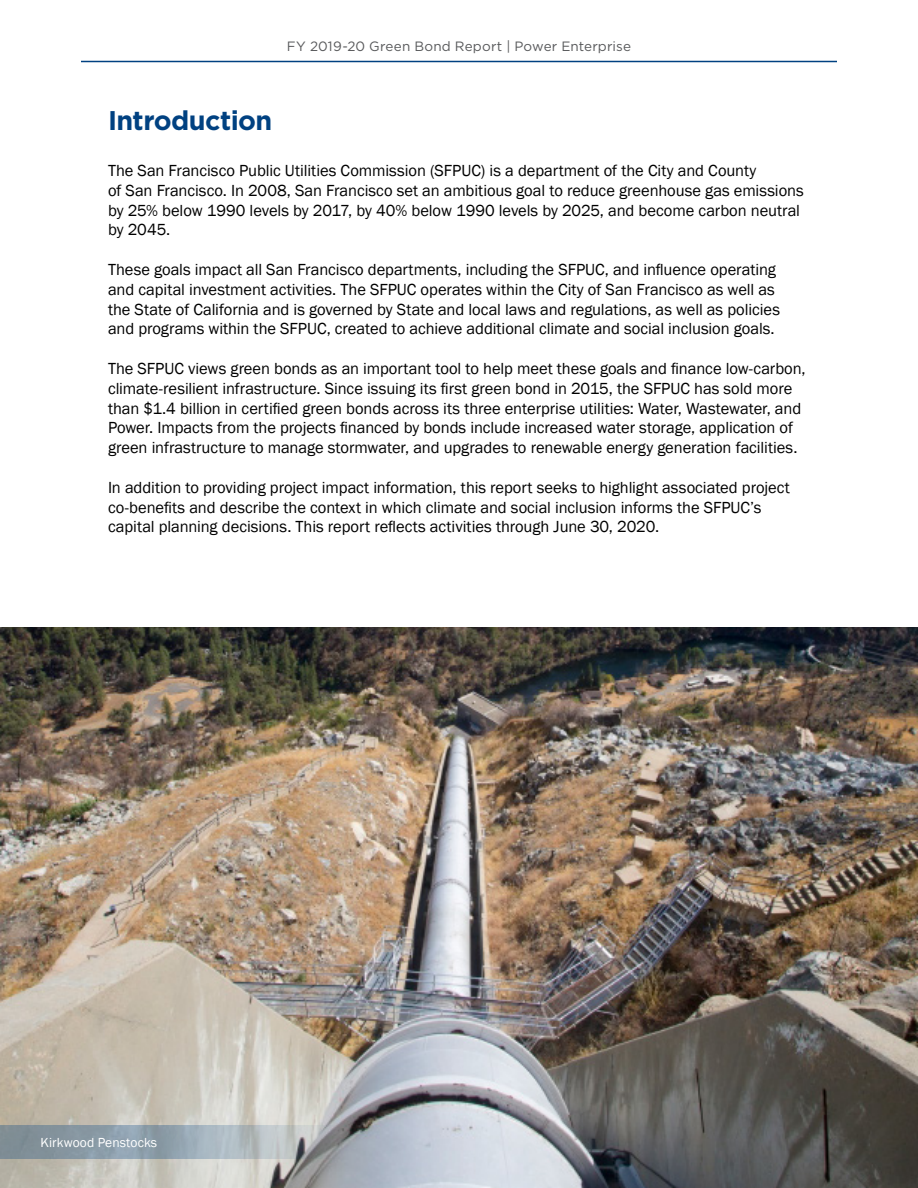
<style>
.page{position:relative;width:918px;height:1188px;background:#fff}
.page>*{position:absolute;margin:0;border:0;box-sizing:border-box;transform-origin:0 0}
.t1{font:700 27px "Gotham";letter-spacing:-.025em;color:#004181}
.t2{font:16.5px/19.8px "Franklin Gothic";letter-spacing:-.005em;color:#000}
.t3{font:13.5px "Gotham";letter-spacing:.01em;color:#58595b}
.t4{font:13.5px "Franklin Gothic";letter-spacing:.01em;color:#fff}
</style>
<div class="page">
<hr style="left:81px;top:61px;width:756px;height:1px;background:#004181">
<img style="left:0;top:628px;width:918px;height:560px">
<svg style="left:0;top:1125px;width:349px;height:34px;background:#97a4ab"></svg>
<p class="t3" style="left:287px;top:38px;width:346px">FY 2019-20 Green Bond Report | Power Enterprise</p>
<h1 class="t1" style="left:108px;top:102px;width:166px">Introduction</h1>
<p class="t2" style="left:108px;top:161px;width:697px">The San Francisco Public Utilities Commission (SFPUC) is a department of the City and County<br>of San Francisco. In 2008, San Francisco set an ambitious goal to reduce greenhouse gas emissions by 25% below 1990 levels by 2017, by 40% below 1990 levels by 2025, and become carbon neutral by 2045.</p>
<p class="t2" style="left:108px;top:259px;width:674px">These goals impact all San Francisco departments, including the SFPUC, and influence operating and capital investment activities. The SFPUC operates within the City of San Francisco as well as the State of California and is governed by State and local laws and regulations, as well as policies and programs within the SFPUC, created to achieve additional climate and social inclusion goals.</p>
<p class="t2" style="left:108px;top:358px;width:699px">The SFPUC views green bonds as an important tool to help meet these goals and finance low-carbon, climate-resilient infrastructure. Since issuing its first green bond in 2015, the SFPUC has sold more than $1.4 billion in certified green bonds across its three enterprise utilities: Water, Wastewater, and Power. Impacts from the projects financed by bonds include increased water storage, application of green infrastructure to manage stormwater, and upgrades to renewable energy generation facilities.</p>
<p class="t2" style="left:108px;top:478px;width:683px">In addition to providing project impact information, this report seeks to highlight associated project co-benefits and describe the context in which climate and social inclusion informs the SFPUC’s capital planning decisions. This report reflects activities through June 30, 2020.</p>
<p class="t4" style="left:40px;top:1134px;width:118px">Kirkwood Penstocks</p>
</div>
